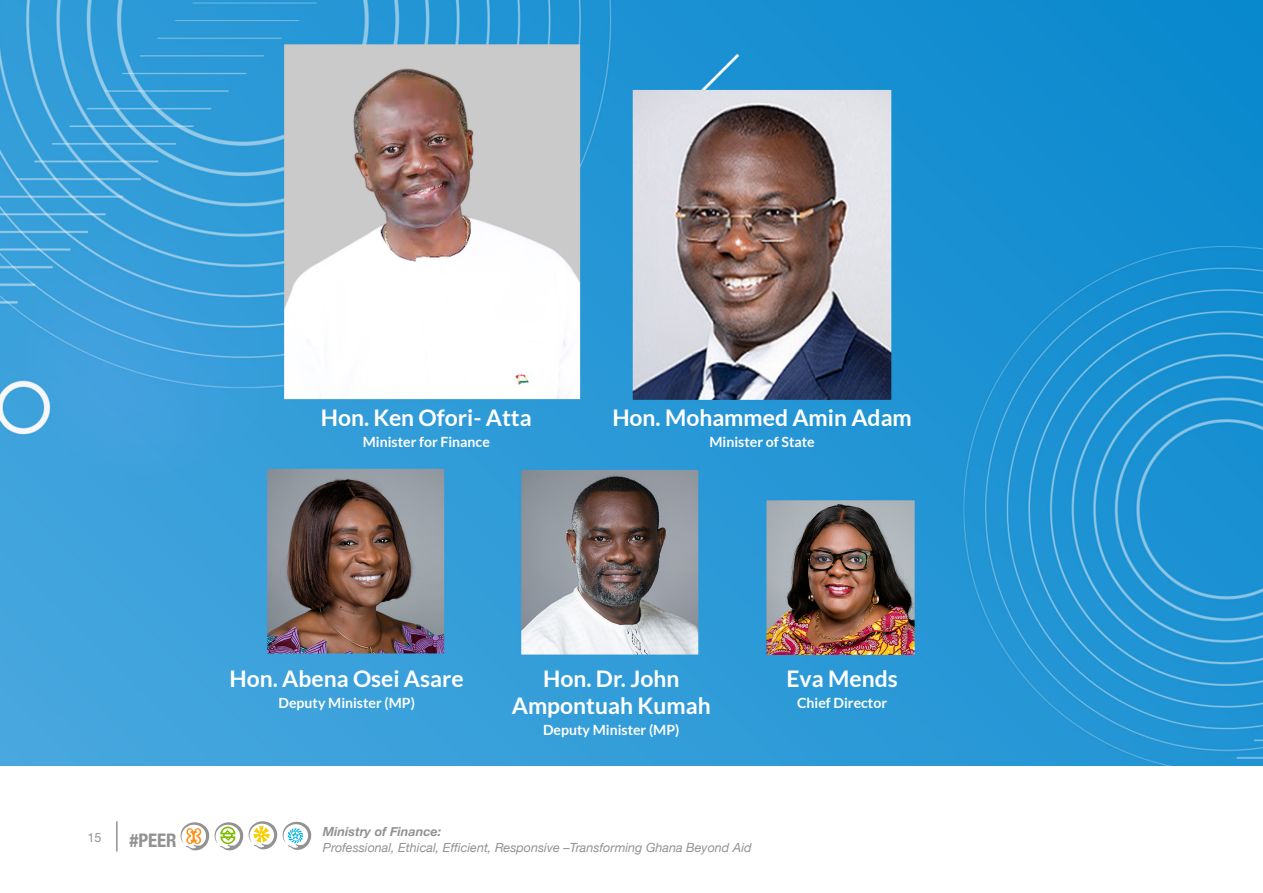
<style>
.page{position:relative;width:1263px;height:893px;background:#fff}
.page>*{position:absolute;margin:0;border:0;box-sizing:border-box;transform-origin:0 0}
.t1{font:700 22.95px/27.5px "Lato";color:#fff;text-align:center}
.t2{font:700 condensed 18.75px "Helvetica Neue";color:#929292}
.t3{font:700 14.1px "Lato";color:#fff}
.t4{font:italic 12.6px "Helvetica Neue";color:#929292}
.t5{font:italic 700 12.6px "Helvetica Neue";color:#929292}
.t6{font:12.6px "Helvetica Neue";color:#929292}
</style>
<div class="page">
<img style="left:0;top:0;width:1263px;height:765px">
<svg style="left:215px;top:822px;width:28px;height:28px"></svg>
<svg style="left:283px;top:822px;width:28px;height:28px"></svg>
<svg style="left:249px;top:821px;width:28px;height:28px"></svg>
<svg style="left:181px;top:822px;width:28px;height:28px"></svg>
<hr style="left:116px;top:821px;width:2px;height:30px;background:#929292">
<p class="t1" style="left:321px;top:403px;width:212px">Hon. Ken Ofori- Atta</p>
<p class="t3" style="left:363px;top:434px;width:129px">Minister for Finance</p>
<p class="t1" style="left:612px;top:403px;width:301px">Hon. Mohammed Amin Adam</p>
<p class="t3" style="left:709px;top:434px;width:107px">Minister of State</p>
<p class="t6" style="left:87px;top:829px;width:16px">15</p>
<p class="t2" style="left:130px;top:824px;width:49px">#PEER</p>
<p class="t1" style="left:230px;top:664px;width:236px">Hon. Abena Osei Asare</p>
<p class="t3" style="left:279px;top:695px;width:138px">Deputy Minister (MP)</p>
<p class="t1" style="left:512px;top:664px;width:200px">Hon. Dr. John<br>Ampontuah Kumah</p>
<p class="t3" style="left:543px;top:722px;width:138px">Deputy Minister (MP)</p>
<p class="t5" style="left:323px;top:822px;width:120px">Ministry of Finance:</p>
<p class="t4" style="left:323px;top:838px;width:430px">Professional, Ethical, Efficient, Responsive –Transforming Ghana Beyond Aid</p>
<p class="t1" style="left:786px;top:664px;width:113px">Eva Mends</p>
<p class="t3" style="left:797px;top:695px;width:91px">Chief Director</p>
</div>
